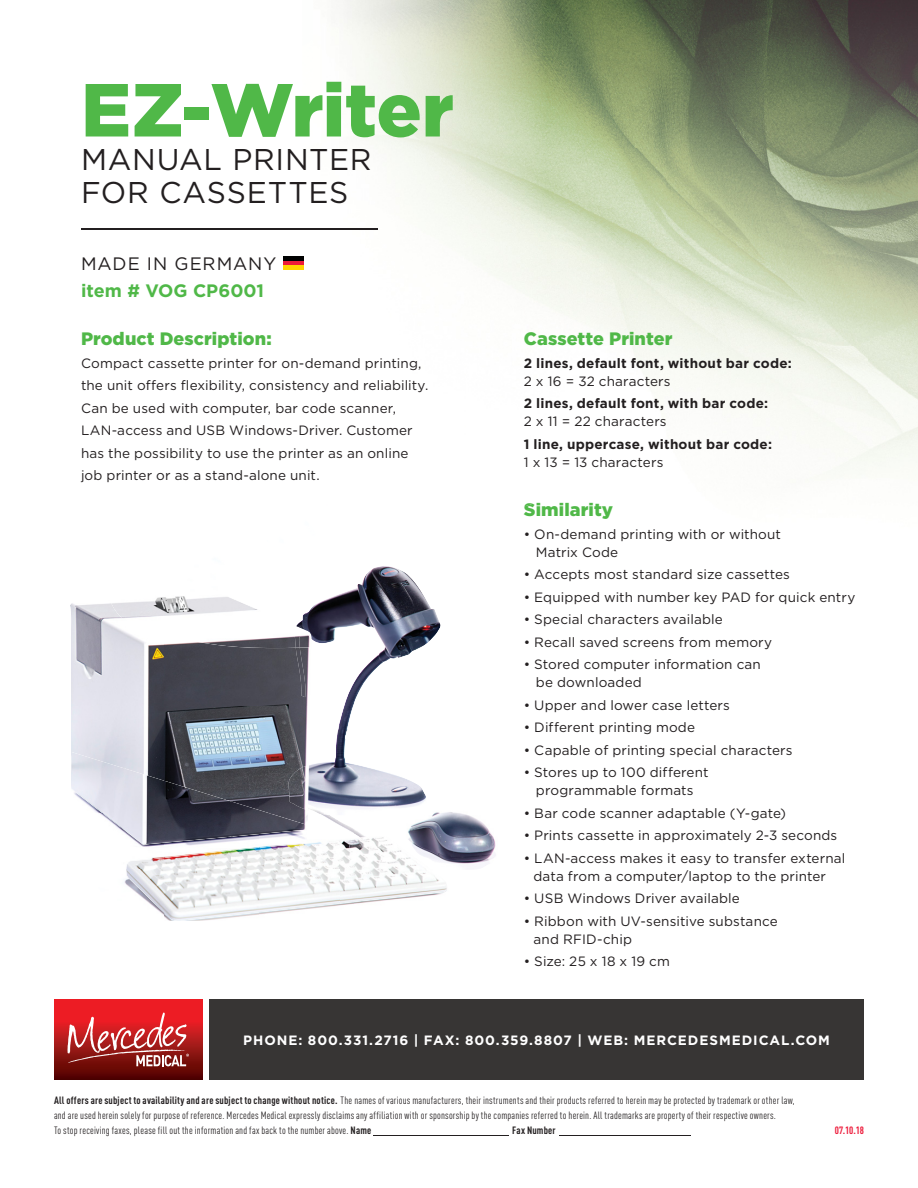
<style>
.page{position:relative;width:918px;height:1188px;background:#fff}
.page>*{position:absolute;margin:0;border:0;box-sizing:border-box;transform-origin:0 0}
.t1{font:900 75px "Gotham HTF";letter-spacing:-.005em;color:#50b848}
.t2{font:30px/33px "Gotham HTF";letter-spacing:.02em;color:#231f20}
.t3{font:900 18px "Gotham HTF";letter-spacing:.005em;color:#50b848}
.t4{font:700 18px "Gotham HTF";color:#50b848}
.t5{font:18px "Gotham HTF";letter-spacing:.05em;color:#231f20}
.t6{font:13.5px/22.5px "Gotham HTF";letter-spacing:.01em;color:#231f20}
.t7{font:700 13.5px "Gotham HTF";letter-spacing:.015em;color:#231f20}
.t8{font:700 13.5px "Gotham HTF";letter-spacing:.07em;color:#fff}
.t9{font:10.5px/15px "DIN Cond";letter-spacing:.025em;color:#231f20}
.t10{font:700 10.5px "DIN Cond";letter-spacing:.015em;color:#231f20}
.t11{font:700 10.5px "DIN Cond";color:#ed1a3a}
.s1{color:#51b848}
.s2{font-weight:700}
</style>
<div class="page">
<img style="left:465px;top:0;width:453px;height:471px">
<img style="left:313px;top:0;width:152px;height:248px">
<hr style="left:373px;top:1135px;width:136px;height:1px;background:#231f20">
<hr style="left:559px;top:1135px;width:132px;height:1px;background:#231f20">
<div style="left:209px;top:999px;width:655px;height:81px;background:#373534"></div>
<svg style="left:54px;top:999px;width:148px;height:81px;background:#a91315"></svg>
<svg style="left:68px;top:1013px;width:121px;height:53px;background:#c5494a"></svg>
<hr style="left:81px;top:229px;width:297px;height:1px;background:#231f20">
<div style="left:284px;top:256px;width:20px;height:5px;background:#010202"></div>
<div style="left:284px;top:261px;width:20px;height:5px;background:#ed1a3a"></div>
<hr style="left:284px;top:266px;width:20px;height:4px;background:#ffd400">
<img style="left:354px;top:593px;width:87px;height:215px">
<img style="left:70px;top:603px;width:284px;height:211px">
<img style="left:100px;top:814px;width:347px;height:107px">
<img style="left:287px;top:638px;width:43px;height:177px">
<svg style="left:71px;top:754px;width:1px;height:19px"></svg>
<img style="left:384px;top:566px;width:33px;height:19px">
<img style="left:104px;top:603px;width:5px;height:23px">
<img style="left:311px;top:566px;width:73px;height:72px">
<img style="left:109px;top:596px;width:202px;height:52px">
<img style="left:294px;top:626px;width:17px;height:22px">
<img style="left:400px;top:803px;width:96px;height:67px">
<h1 class="t1" style="left:81px;top:82px;width:374px">EZ-Writer</h1>
<h2 class="t2" style="left:81px;top:144px;width:292px">MANUAL PRINTER<br>FOR CASSETTES</h2>
<h3 class="t5" style="left:81px;top:257px;width:197px">MADE IN GERMANY</h3>
<h3 class="t4" style="left:81px;top:284px;width:185px">item # VOG CP6001</h3>
<h3 class="t3" style="left:81px;top:332px;width:192px">Product Description:</h3>
<p class="t6" style="left:81px;top:352px;width:349px">Compact cassette printer for on-demand printing, the unit offers flexibility, consistency and reliability.<br>Can be used with computer, bar code scanner, LAN-access and USB Windows-Driver. Customer has the possibility to use the printer as an online job printer or as a stand-alone unit.</p>
<h3 class="t3" style="left:524px;top:332px;width:150px">Cassette Printer</h3>
<p class="t7" style="left:524px;top:358px;width:270px">2 lines, default font, without bar code:</p>
<p class="t6" style="left:524px;top:370px;width:148px">2 x 16 = 32 characters</p>
<p class="t7" style="left:524px;top:398px;width:246px">2 lines, default font, with bar code:</p>
<p class="t6" style="left:524px;top:411px;width:144px">2 x 11 = 22 characters</p>
<p class="t7" style="left:524px;top:439px;width:250px">1 line, uppercase, without bar code:</p>
<p class="t6" style="left:524px;top:451px;width:141px">1 x 13 = 13 characters</p>
<h3 class="t3" style="left:524px;top:503px;width:91px"><span class="s1">S</span>imilarity</h3>
<p class="t6" style="left:536px;top:526px;width:247px;line-height:18px;text-indent:-12px">• On-demand printing with or without<br>Matrix Code</p>
<p class="t6" style="left:524px;top:564px;width:268px">• Accepts most standard size cassettes</p>
<p class="t6" style="left:524px;top:586px;width:333px">• Equipped with number key PAD for quick entry</p>
<p class="t6" style="left:524px;top:609px;width:201px">• Special characters available</p>
<p class="t6" style="left:524px;top:631px;width:250px">• Recall saved screens from memory</p>
<p class="t6" style="left:536px;top:656px;width:227px;line-height:18px;text-indent:-12px">• Stored computer information can be downloaded</p>
<p class="t6" style="left:524px;top:694px;width:208px">• Upper and lower case letters</p>
<p class="t6" style="left:524px;top:717px;width:173px">• Different printing mode</p>
<p class="t6" style="left:524px;top:739px;width:270px">• Capable of printing special characters</p>
<p class="t6" style="left:524px;top:764px;width:186px;line-height:18px;text-align:center">• Stores up to 100 different programmable formats</p>
<p class="t6" style="left:524px;top:802px;width:264px">• Bar code scanner adaptable (Y-gate)</p>
<p class="t6" style="left:524px;top:825px;width:315px">• Prints cassette in approximately 2-3 seconds</p>
<p class="t6" style="left:534px;top:850px;width:313px;line-height:18px;text-indent:-10px">• LAN-access makes it easy to transfer external data from a computer/laptop to the printer</p>
<p class="t6" style="left:524px;top:888px;width:218px">• USB Windows Driver available</p>
<p class="t6" style="left:534px;top:913px;width:246px;line-height:18px;text-indent:-10px">• Ribbon with UV-sensitive substance and RFID-chip</p>
<p class="t6" style="left:524px;top:951px;width:148px">• Size: 25 x 18 x 19 cm</p>
<p class="t8" style="left:243px;top:1035px;width:588px">PHONE: 800.331.2716 | FAX: 800.359.8807 | WEB: MERCEDESMEDICAL.COM</p>
<p class="t9" style="left:54px;top:1094px;width:742px"><span class="s2">All offers are subject to availability and are subject to change without notice.</span> The names of various manufacturers, their instruments and their products referred to herein may be protected by trademark or other law, and are used herein solely for purpose of reference. Mercedes Medical expressly disclaims any affiliation with or sponsorship by the companies referred to herein. All trademarks are property of their respective owners.<br>To stop receiving faxes, please fill out the information and fax back to the number above. <span class="s2">Name</span></p>
<p class="t10" style="left:512px;top:1126px;width:45px">Fax Number</p>
<p class="t11" style="left:835px;top:1126px;width:31px">07.10.18</p>
</div>
